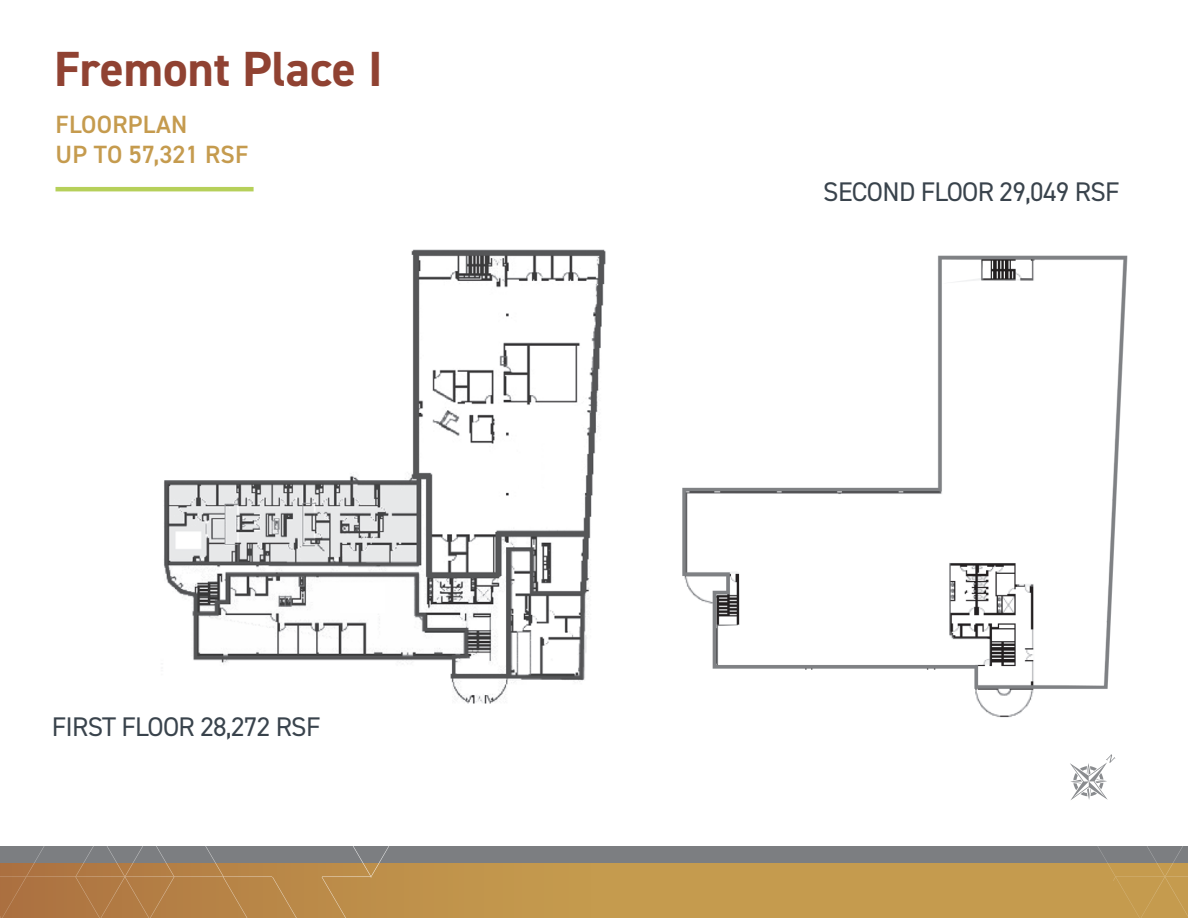
<style>
.page{position:relative;width:1188px;height:918px;background:#fff}
.page>*{position:absolute;margin:0;border:0;box-sizing:border-box;transform-origin:0 0}
.t1{font:700 49.5px "DIN2014";color:#904232}
.t2{font:27px "DIN2014";letter-spacing:-.025em;color:#39434c}
.t3{font:600 25.05px "DIN2014";letter-spacing:.01em;color:#c59b4e}
</style>
<div class="page">
<div style="left:0;top:863px;width:1188px;height:55px;background:#c59b4e"></div>
<div style="left:0;top:863px;width:690px;height:55px;background:linear-gradient(to bottom,#c2964c,#c2964c)"></div>
<div style="left:0;top:846px;width:1188px;height:17px;background:#7c7e81"></div>
<svg style="left:322px;top:846px;width:67px;height:72px"></svg>
<svg style="left:0;top:846px;width:297px;height:72px"></svg>
<img style="left:164px;top:249px;width:442px;height:455px">
<img style="left:682px;top:255px;width:446px;height:463px">
<svg style="left:1097px;top:846px;width:91px;height:72px"></svg>
<svg style="left:1070px;top:754px;width:45px;height:46px"></svg>
<hr style="left:56px;top:187px;width:198px;height:4px;background:#b6d05a">
<p class="t1" style="left:54px;top:36px;width:330px">Fremont Place I</p>
<p class="t3" style="left:56px;top:108px;width:133px">FLOORPLAN</p>
<p class="t3" style="left:56px;top:138px;width:194px">UP TO 57,321 RSF</p>
<p class="t2" style="left:52px;top:710px;width:270px">FIRST FLOOR 28,272 RSF</p>
<p class="t2" style="left:823px;top:175px;width:298px">SECOND FLOOR 29,049 RSF</p>
</div>
